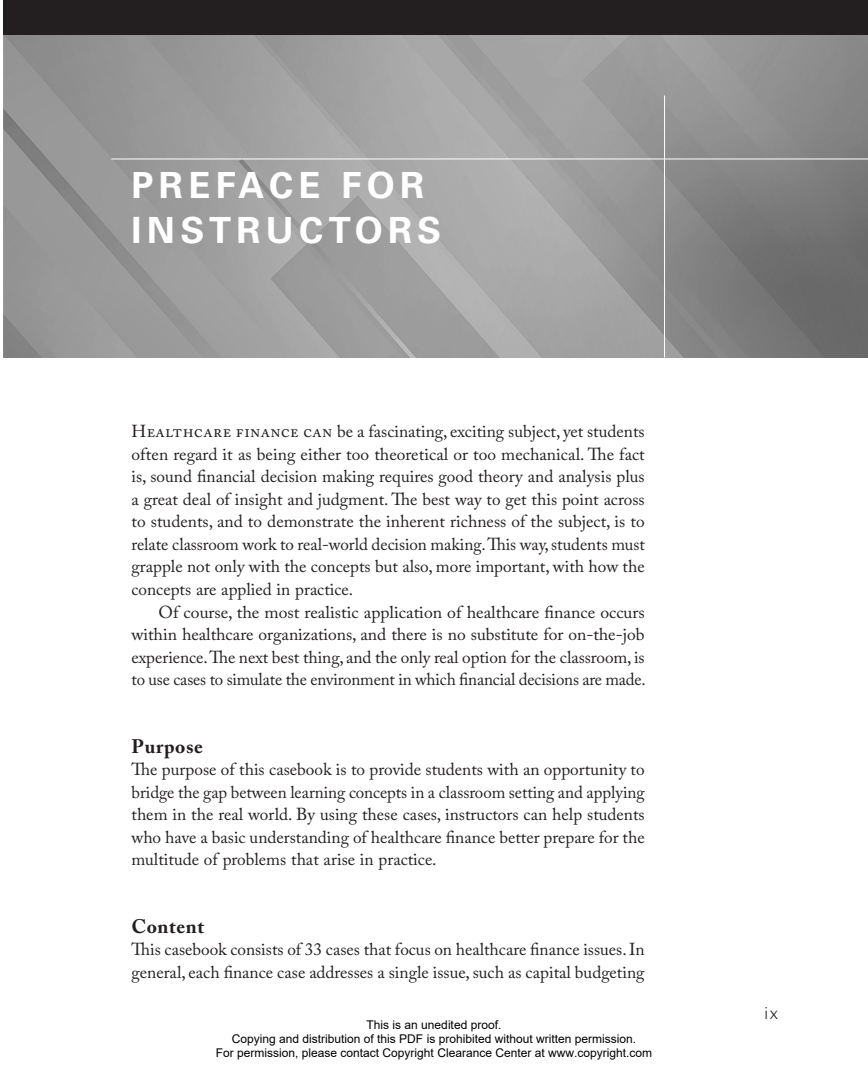
<style>
.page{position:relative;width:868px;height:1069px;background:#fff}
.page>*{position:absolute;margin:0;border:0;box-sizing:border-box;transform-origin:0 0}
.FM_BM_Title{font:700 36px/45px "Univers LT Std";letter-spacing:.15em;color:#fff}
.A_head{font:700 19.5px "Adobe Caslon Pro";letter-spacing:.03em;color:#231f20}
.Text_opener{font:17.25px/22.5px "Adobe Caslon Pro";color:#231f20;text-align:justify}
.Text_No_Indent{font:17.25px/22.5px "Adobe Caslon Pro";color:#231f20;text-align:justify}
.Text{font:17.25px/22.5px "Adobe Caslon Pro";letter-spacing:-.005em;color:#231f20;text-align:justify}
.t1{font:300 16.5px "Univers LT Std";color:#231f20}
.t2{font:12px/14.4px "Arial";color:#000;text-align:center}
</style>
<div class="page">
<img style="left:3px;top:35px;width:865px;height:322px">
<hr style="left:664px;top:95px;width:1px;height:262px;background:#fff">
<div style="left:3px;top:0;width:865px;height:35px;background:#231f20"></div>
<hr style="left:111px;top:159px;width:757px;height:1px;background:#fff">
<p class="FM_BM_Title" style="left:131px;top:163px;width:311px">PREFACE FOR<br>INSTRUCTORS</p>
<p class="Text_opener" style="left:131px;top:420px;width:515px">Healthcare finance can be a fascinating, exciting subject, yet students often regard it as being either too theoretical or too mechanical. The fact is, sound financial decision making requires good theory and analysis plus a great deal of insight and judgment. The best way to get this point across to students, and to demonstrate the inherent richness of the subject, is to relate classroom work to real-world decision making. This way, students must grapple not only with the concepts but also, more important, with how the concepts are applied in practice.</p>
<p class="Text" style="left:131px;top:600px;width:516px;text-indent:27px">Of course, the most realistic application of healthcare finance occurs within healthcare organizations, and there is no substitute for on-the-job experience. The next best thing, and the only real option for the classroom, is to use cases to simulate the environment in which financial decisions are made.</p>
<p class="A_head" style="left:131px;top:734px;width:73px">Purpose</p>
<p class="Text_No_Indent" style="left:131px;top:757px;width:515px">The purpose of this casebook is to provide students with an opportunity to bridge the gap between learning concepts in a classroom setting and applying them in the real world. By using these cases, instructors can help students who have a basic understanding of healthcare finance better prepare for the multitude of problems that arise in practice.</p>
<p class="A_head" style="left:131px;top:914px;width:74px">Content</p>
<p class="Text_No_Indent" style="left:131px;top:937px;width:515px">This casebook consists of 33 cases that focus on healthcare finance issues. In general, each finance case addresses a single issue, such as capital budgeting</p>
<p class="t2" style="left:216px;top:1016px;width:438px">This is an unedited proof.<br>Copying and distribution of this PDF is prohibited without written permission.<br>For permission, please contact Copyright Clearance Center at www.copyright.com</p>
<p class="t1" style="left:764px;top:1003px;width:15px">ix</p>
</div>
